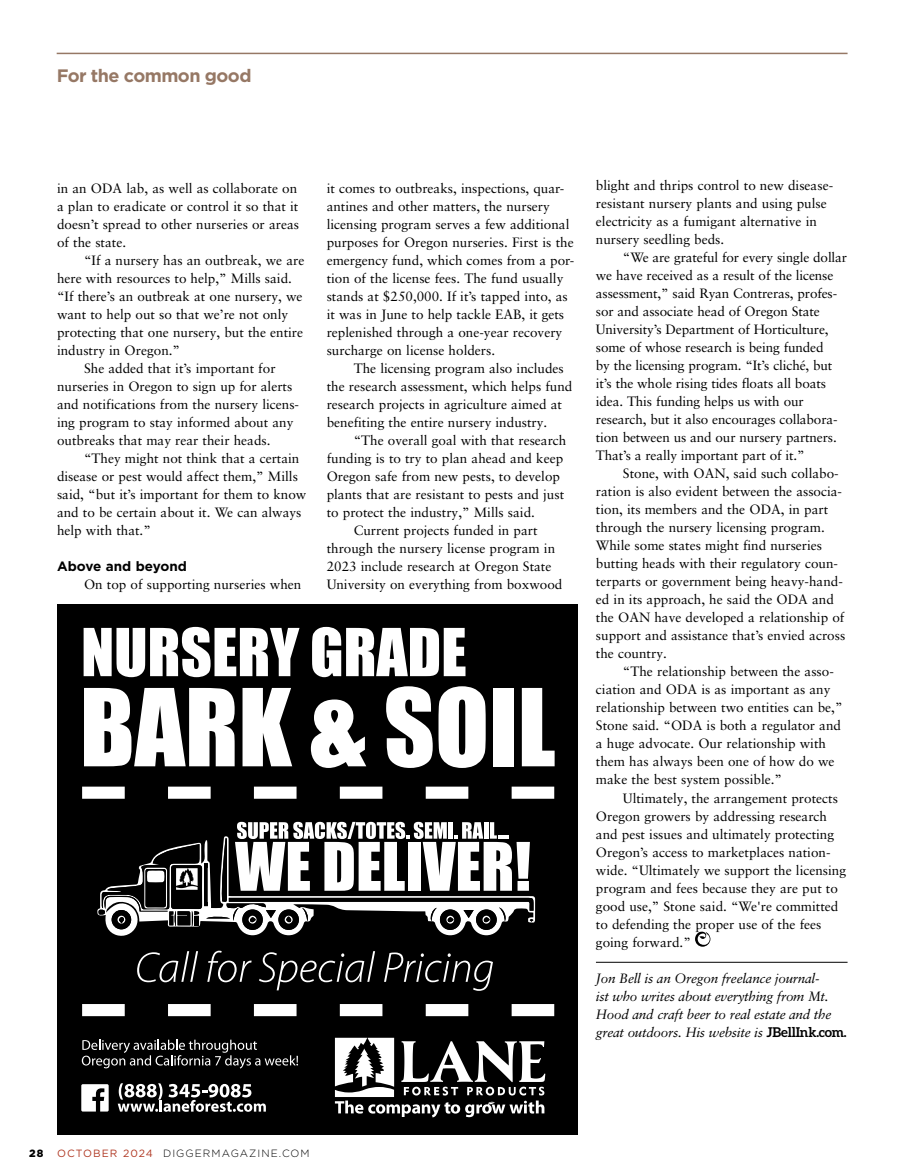
<style>
.page{position:relative;width:905px;height:1175px;background:#fff}
.page>*{position:absolute;margin:0;border:0;box-sizing:border-box;transform-origin:0 0}
.t1{font:700 18px "Gotham";letter-spacing:-.03em;color:#967865}
.t2{font:13.5px/18px "Sabon LT Pro";color:#000}
.t3{font:italic 13.5px/18px "Sabon LT Pro";letter-spacing:-.02em;color:#000}
.t4{font:700 13.5px "Gotham";color:#000}
.t5{font:300 10.5px "Gotham";letter-spacing:.1em;color:#000}
.t6{font:900 10.5px "Gotham";color:#000}
.s1{font-family:"Aleo";font-weight:700;font-style:normal}
.s2{font-weight:400;color:#b03823}
</style>
<div class="page">
<div style="left:57px;top:604px;width:521px;height:530px;background:#000"></div>
<svg style="left:335px;top:1037px;width:210px;height:80px"></svg>
<svg style="left:118px;top:1083px;width:148px;height:28px"></svg>
<svg style="left:81px;top:1084px;width:28px;height:27px"></svg>
<svg style="left:82px;top:1039px;width:216px;height:29px"></svg>
<svg style="left:137px;top:951px;width:61px;height:31px"></svg>
<svg style="left:207px;top:950px;width:45px;height:32px"></svg>
<svg style="left:259px;top:951px;width:116px;height:39px"></svg>
<svg style="left:384px;top:952px;width:109px;height:38px"></svg>
<svg style="left:97px;top:896px;width:438px;height:40px"></svg>
<svg style="left:98px;top:821px;width:435px;height:109px"></svg>
<svg style="left:84px;top:688px;width:151px;height:78px"></svg>
<svg style="left:242px;top:688px;width:50px;height:78px"></svg>
<svg style="left:311px;top:699px;width:55px;height:69px"></svg>
<svg style="left:386px;top:686px;width:46px;height:82px"></svg>
<svg style="left:438px;top:686px;width:47px;height:82px"></svg>
<div style="left:493px;top:688px;width:20px;height:78px;background:#fff"></div>
<svg style="left:522px;top:688px;width:32px;height:78px"></svg>
<svg style="left:84px;top:627px;width:215px;height:50px"></svg>
<svg style="left:312px;top:627px;width:153px;height:50px"></svg>
<svg style="left:82px;top:786px;width:472px;height:12px"></svg>
<svg style="left:82px;top:1004px;width:472px;height:12px"></svg>
<hr style="left:596px;top:962px;width:251px;height:1px;background:#000">
<svg style="left:695px;top:931px;width:15px;height:15px"></svg>
<hr style="left:57px;top:53px;width:790px;height:1px;background:#967865">
<h1 class="t1" style="left:57px;top:64px;width:196px">For the common good</h1>
<p class="t2" style="left:57px;top:179px;width:243px">in an ODA lab, as well as collaborate on a plan to eradicate or control it so that it doesn’t spread to other nurseries or areas of the state.</p>
<p class="t2" style="left:84px;top:250px;width:222px">“If a nursery has an outbreak, we are</p>
<p class="t2" style="left:57px;top:268px;width:236px">here with resources to help,” Mills said.</p>
<p class="t2" style="left:57px;top:286px;width:247px">“If there’s an outbreak at one nursery, we</p>
<p class="t2" style="left:57px;top:304px;width:233px">want to help out so that we’re not only</p>
<p class="t2" style="left:57px;top:322px;width:248px">protecting that one nursery, but the entire</p>
<p class="t2" style="left:57px;top:340px;width:125px">industry in Oregon.”</p>
<p class="t2" style="left:84px;top:358px;width:193px">She added that it’s important for</p>
<p class="t2" style="left:57px;top:376px;width:237px">nurseries in Oregon to sign up for alerts</p>
<p class="t2" style="left:57px;top:394px;width:243px">and notifications from the nursery licens-</p>
<p class="t2" style="left:57px;top:412px;width:238px">ing program to stay informed about any</p>
<p class="t2" style="left:57px;top:430px;width:215px">outbreaks that may rear their heads.</p>
<p class="t2" style="left:84px;top:448px;width:217px">“They might not think that a certain</p>
<p class="t2" style="left:57px;top:466px;width:242px">disease or pest would affect them,” Mills</p>
<p class="t2" style="left:57px;top:484px;width:251px">said, “but it’s important for them to know</p>
<p class="t2" style="left:57px;top:502px;width:246px">and to be certain about it. We can always</p>
<p class="t2" style="left:57px;top:520px;width:95px">help with that.”</p>
<p class="t4" style="left:57px;top:557px;width:131px">Above and beyond</p>
<p class="t2" style="left:84px;top:574px;width:219px">On top of supporting nurseries when</p>
<p class="t2" style="left:327px;top:178px;width:249px">it comes to outbreaks, inspections, quar&shy;antines and other matters, the nursery licensing program serves a few additional purposes for Oregon nurseries. First is the emergency fund, which comes from a por&shy;tion of the license fees. The fund usually stands at $250,000. If it’s tapped into, as it was in June to help tackle EAB, it gets replenished through a one-year recovery surcharge on license holders.</p>
<p class="t2" style="left:327px;top:358px;width:247px;text-indent:27px">The licensing program also includes the research assessment, which helps fund research projects in agriculture aimed at benefiting the entire nursery industry.</p>
<p class="t2" style="left:354px;top:430px;width:214px">“The overall goal with that research</p>
<p class="t2" style="left:327px;top:448px;width:238px">funding is to try to plan ahead and keep</p>
<p class="t2" style="left:327px;top:466px;width:235px">Oregon safe from new pests, to develop</p>
<p class="t2" style="left:327px;top:484px;width:239px">plants that are resistant to pests and just</p>
<p class="t2" style="left:327px;top:502px;width:210px">to protect the industry,” Mills said.</p>
<p class="t2" style="left:354px;top:520px;width:185px">Current projects funded in part</p>
<p class="t2" style="left:327px;top:538px;width:230px">through the nursery license program in</p>
<p class="t2" style="left:327px;top:556px;width:226px">2023 include research at Oregon State</p>
<p class="t2" style="left:327px;top:574px;width:237px">University on everything from boxwood</p>
<p class="t2" style="left:596px;top:176px;width:239px">blight and thrips control to new disease&shy;resistant nursery plants and using pulse electricity as a fumigant alternative in nursery seedling beds.</p>
<p class="t2" style="left:596px;top:248px;width:253px;text-indent:27px">“We are grateful for every single dollar we have received as a result of the license assessment,” said Ryan Contreras, profes&shy;sor and associate head of Oregon State University’s Department of Horticulture, some of whose research is being funded<br>by the licensing program. “It’s cliché, but it’s the whole rising tides floats all boats idea. This funding helps us with our research, but it also encourages collabora&shy;tion between us and our nursery partners.<br>That’s a really important part of it.”</p>
<p class="t2" style="left:596px;top:464px;width:251px;text-indent:27px">Stone, with OAN, said such collabo&shy;ration is also evident between the associa&shy;tion, its members and the ODA, in part through the nursery licensing program.<br>While some states might find nurseries butting heads with their regulatory coun&shy;terparts or government being heavy-hand&shy;ed in its approach, he said the ODA and the OAN have developed a relationship of support and assistance that’s envied across the country.</p>
<p class="t2" style="left:596px;top:662px;width:248px;text-indent:27px">“The relationship between the asso&shy;ciation and ODA is as important as any relationship between two entities can be,” Stone said. “ODA is both a regulator and a huge advocate. Our relationship with them has always been one of how do we make the best system possible.”</p>
<p class="t2" style="left:596px;top:788px;width:252px;text-indent:27px">Ultimately, the arrangement protects Oregon growers by addressing research and pest issues and ultimately protecting Oregon’s access to marketplaces nation&shy;wide. “Ultimately we support the licensing program and fees because they are put to good use,” Stone said. “We're committed to defending the proper use of the fees going forward.”</p>
<p class="t3" style="left:596px;top:968px;width:252px">Jon Bell is an Oregon freelance journal-<br>ist who writes about everything from Mt.<br>Hood and craft beer to real estate and the great outdoors. His website is <span class="s1">JBellInk.com.</span></p>
<p class="t6" style="left:29px;top:1145px;width:16px">28</p>
<p class="t5" style="left:57px;top:1146px;width:254px"><span class="s2">OCTOBER 2024</span> DIGGERMAGAZINE.COM</p>
</div>
